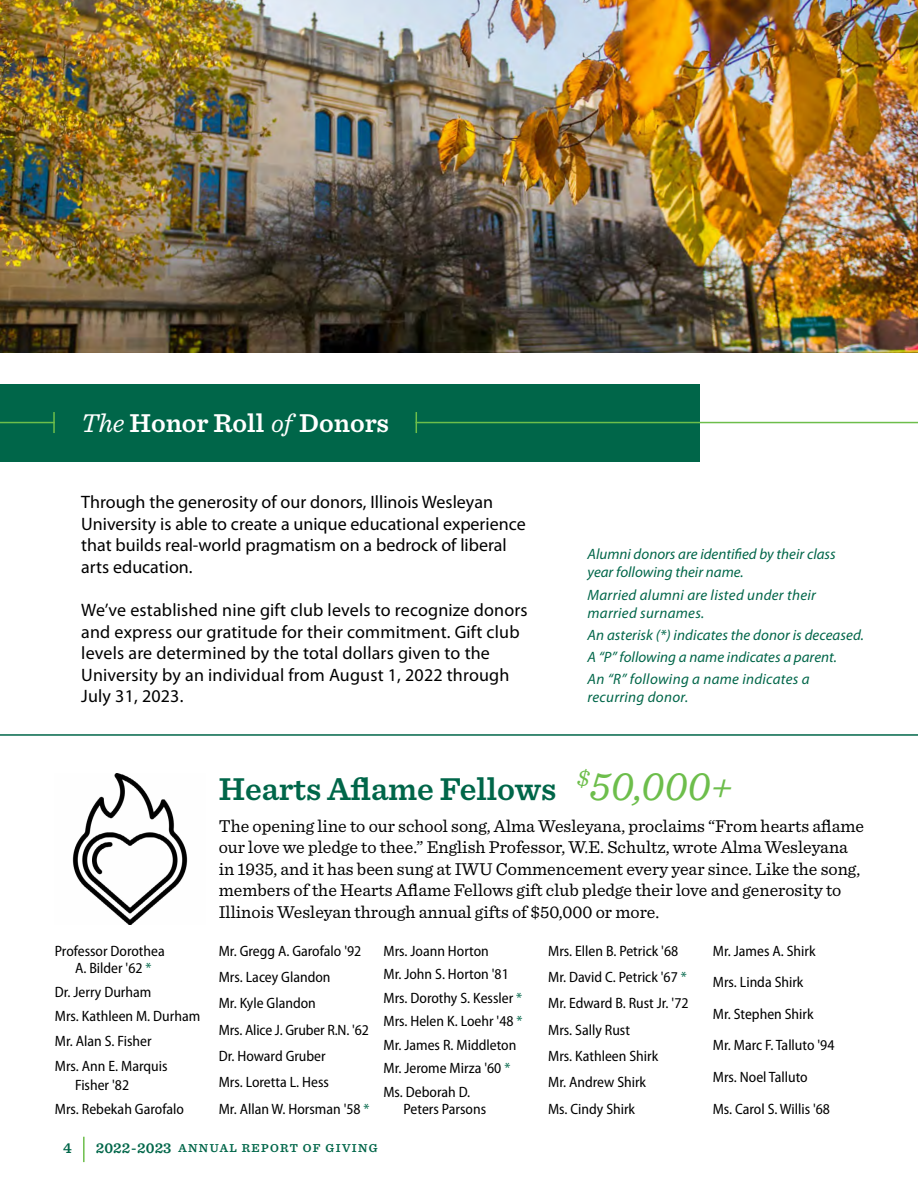
<style>
.page{position:relative;width:918px;height:1188px;background:#fff}
.page>*{position:absolute;margin:0;border:0;box-sizing:border-box;transform-origin:0 0}
.t1{font:600 33px "Sentinel";color:#006649}
.t2{font:600 27px "Sentinel";color:#fff}
.t3{font:18px/21.6px "Myriad Pro";letter-spacing:.005em;color:#000}
.t4{font:18px/21.6px "Sentinel";color:#000}
.t5{font:semi-condensed 15px/26.4px "Myriad Pro";color:#000}
.t6{font:italic 15px/18px "Myriad Pro";letter-spacing:.005em;color:#006649}
.t7{font:600 15px "Sentinel";color:#006649}
.t8{font:600 12px "Sentinel";letter-spacing:.11em;color:#006649}
.s1{font-weight:400;font-style:italic}
.s2{color:#006649}
.s3{font-weight:400;font-style:italic;font-size:42px;color:#6dbe4b}
.s4{font-size:15px}
</style>
<div class="page">
<hr style="left:83px;top:1137px;width:2px;height:25px;background:#6dbe4b">
<div style="left:0;top:384px;width:699px;height:77px;background:#006649"></div>
<hr style="left:416px;top:422px;width:502px;height:1px;background:#6dbe4b">
<svg style="left:416px;top:412px;width:1px;height:21px"></svg>
<hr style="left:0;top:422px;width:55px;height:1px;background:#6dbe4b">
<hr style="left:53px;top:412px;width:2px;height:21px;background:#6dbe4b">
<img style="left:72px;top:773px;width:116px;height:151px">
<hr style="left:0;top:734px;width:918px;height:2px;background:#006649">
<img style="left:0;top:0;width:918px;height:352px">
<h2 class="t2" style="left:81px;top:402px;width:310px"><span class="s1">The</span> Honor Roll <span class="s1">of</span> Donors</h2>
<p class="t3" style="left:81px;top:491px;width:446px">Through the generosity of our donors, Illinois Wesleyan University is able to create a unique educational experience that builds real-world pragmatism on a bedrock of liberal arts education.</p>
<p class="t3" style="left:81px;top:599px;width:448px">We’ve established nine gift club levels to recognize donors and express our gratitude for their commitment. Gift club levels are determined by the total dollars given to the University by an individual from August 1, 2022 through July 31, 2023.</p>
<p class="t6" style="left:588px;top:545px;width:250px">Alumni donors are identified by their class year following their name.</p>
<p class="t6" style="left:588px;top:585px;width:230px">Married alumni are listed under their married surnames.</p>
<p class="t6" style="left:588px;top:623px;width:278px;line-height:22.4px">An asterisk (*) indicates the donor is deceased.<br>A “P” following a name indicates a parent.<br>An “R” following a name indicates a</p>
<p class="t6" style="left:588px;top:688px;width:102px">recurring donor.</p>
<p class="t5" style="left:55px;top:942px;width:112px;line-height:17.2px;text-align:center">Professor Dorothea<br>A. Bilder '62 <span class="s2">*</span></p>
<p class="t5" style="left:55px;top:980px;width:147px;line-height:24.6px">Dr. Jerry Durham<br>Mrs. Kathleen M. Durham<br>Mr. Alan S. Fisher<br>Mrs. Ann E. Marquis</p>
<p class="t5" style="left:55px;top:1073px;width:131px;line-height:24px;text-indent:20px">Fisher '82<br>Mrs. Rebekah Garofalo</p>
<h1 class="t1" style="left:219px;top:763px;width:516px">Hearts Aflame Fellows <sup>$</sup><span class="s3">50,000+</span></h1>
<p class="t4" style="left:219px;top:814px;width:647px">The opening line to our school song, Alma Wesleyana, proclaims “From hearts aflame our love we pledge to thee.” English Professor, W.E. Schultz, wrote Alma Wesleyana in 1935, and it has been sung at IWU Commencement every year since. Like the song, members of the Hearts Aflame Fellows gift club pledge their love and generosity to Illinois Wesleyan through annual gifts of $50,000 or more.</p>
<p class="t5" style="left:219px;top:938px;width:152px">Mr. Gregg A. Garofalo '92<br>Mrs. Lacey Glandon<br>Mr. Kyle Glandon<br>Mrs. Alice J. Gruber R.N. '62<br>Dr. Howard Gruber<br>Mrs. Loretta L. Hess<br>Mr. Allan W. Horsman '58 <span class="s2">*</span></p>
<p class="t5" style="left:383px;top:939px;width:141px;line-height:23.5px">Mrs. Joann Horton<br>Mr. John S. Horton '81<br>Mrs. Dorothy S. Kessler <span class="s2">*<br></span>Mrs. Helen K. Loehr '48 <span class="s2">*<br></span>Mr. James R. Middleton<br>Mr. Jerome Mirza '60 <span class="s2">*<br></span>Ms. Deborah D.</p>
<p class="t5" style="left:404px;top:1096px;width:84px">Peters Parsons</p>
<p class="t5" style="left:548px;top:938px;width:142px">Mrs. Ellen B. Petrick '68<br>Mr. David C. Petrick '67 <span class="s2">*<br></span>Mr. Edward B. Rust Jr. '72<br>Mrs. Sally Rust<br>Mrs. Kathleen Shirk<br>Mr. Andrew Shirk<br>Ms. Cindy Shirk</p>
<p class="t5" style="left:713px;top:935px;width:123px;line-height:31.7px">Mr. James A. Shirk<br>Mrs. Linda Shirk<br>Mr. Stephen Shirk<br>Mr. Marc F. Talluto '94<br>Mrs. Noel Talluto<br>Ms. Carol S. Willis '68</p>
<p class="t7" style="left:63px;top:1137px;width:10px">4</p>
<p class="t8" style="left:96px;top:1139px;width:283px"><span class="s4">2022 -2023</span> ANNUAL REPORT OF GIVING</p>
</div>
